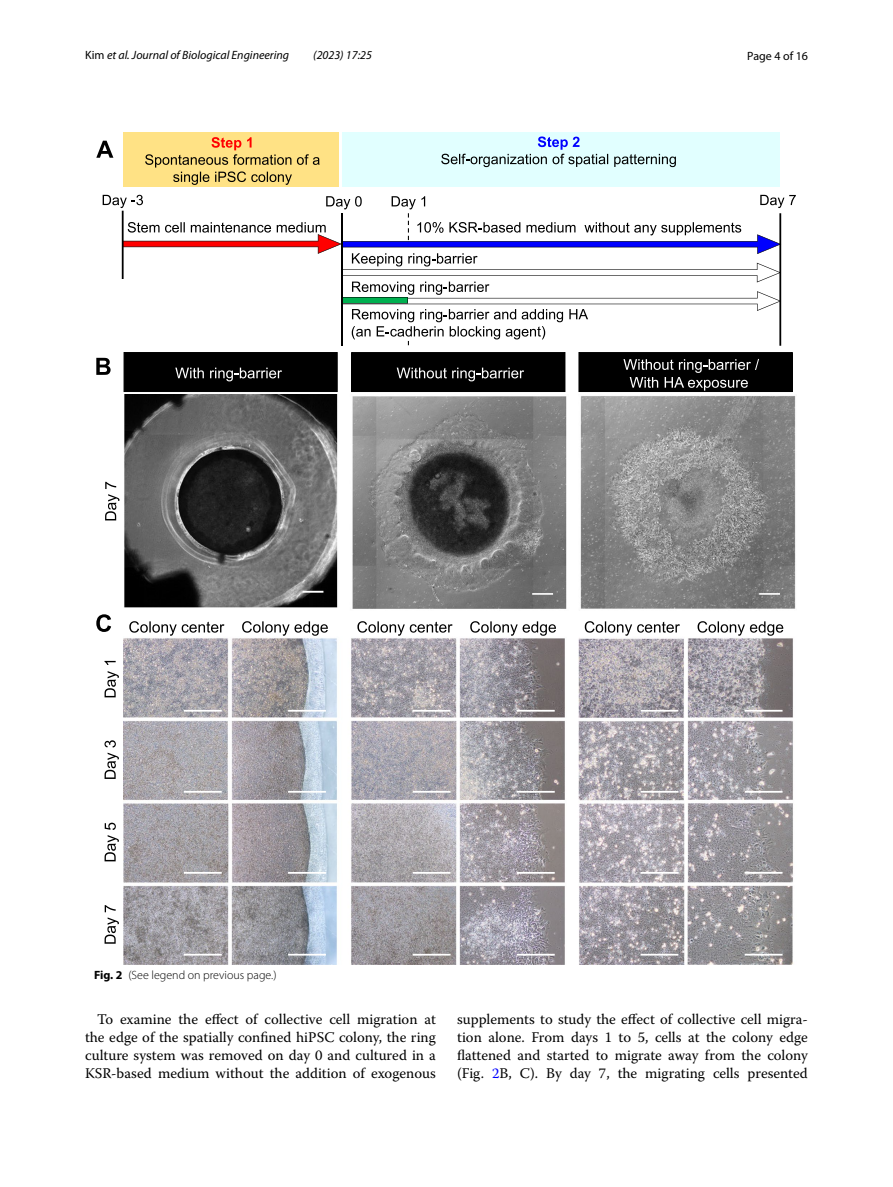
<style>
.page{position:relative;width:893px;height:1187px;background:#fff}
.page>*{position:absolute;margin:0;border:0;box-sizing:border-box;transform-origin:0 0}
.t1{font:14.7px/18px "Warnock Pro";color:#000;text-align:justify}
.t2{font:italic 12px "Myriad Pro";color:#000}
.t3{font:300 12px "Myriad Pro";color:#000}
.t4{font:12px "Myriad Pro";color:#000}
.s1{font-style:normal}
.s2{font-weight:700}
.s3{color:#00f}
</style>
<div class="page">
<img style="left:123px;top:395px;width:673px;height:569px">
<hr style="left:303px;top:590px;width:20px;height:2px;background:#fff">
<svg style="left:532px;top:593px;width:21px;height:1px"></svg>
<svg style="left:759px;top:593px;width:21px;height:1px"></svg>
<svg style="left:105px;top:482px;width:14px;height:38px"></svg>
<svg style="left:129px;top:621px;width:95px;height:14px"></svg>
<svg style="left:242px;top:621px;width:86px;height:14px"></svg>
<svg style="left:105px;top:661px;width:14px;height:36px"></svg>
<svg style="left:105px;top:740px;width:14px;height:38px"></svg>
<svg style="left:105px;top:822px;width:14px;height:39px"></svg>
<svg style="left:105px;top:905px;width:14px;height:38px"></svg>
<hr style="left:184px;top:709px;width:38px;height:2px;background:#fff">
<hr style="left:184px;top:790px;width:38px;height:2px;background:#fff">
<hr style="left:184px;top:871px;width:38px;height:2px;background:#fff">
<hr style="left:184px;top:953px;width:38px;height:2px;background:#fff">
<hr style="left:288px;top:709px;width:38px;height:2px;background:#fff">
<hr style="left:288px;top:790px;width:38px;height:2px;background:#fff">
<hr style="left:288px;top:871px;width:38px;height:2px;background:#fff">
<hr style="left:288px;top:953px;width:38px;height:2px;background:#fff">
<hr style="left:413px;top:709px;width:38px;height:2px;background:#fff">
<hr style="left:413px;top:790px;width:38px;height:2px;background:#fff">
<hr style="left:413px;top:871px;width:38px;height:2px;background:#fff">
<hr style="left:413px;top:953px;width:38px;height:2px;background:#fff">
<hr style="left:517px;top:709px;width:38px;height:2px;background:#fff">
<hr style="left:517px;top:790px;width:38px;height:2px;background:#fff">
<hr style="left:517px;top:871px;width:38px;height:2px;background:#fff">
<hr style="left:517px;top:953px;width:38px;height:2px;background:#fff">
<hr style="left:640px;top:709px;width:38px;height:2px;background:#fff">
<hr style="left:640px;top:790px;width:38px;height:2px;background:#fff">
<hr style="left:640px;top:871px;width:38px;height:2px;background:#fff">
<hr style="left:640px;top:953px;width:38px;height:2px;background:#fff">
<hr style="left:745px;top:709px;width:37px;height:2px;background:#fff">
<hr style="left:745px;top:790px;width:37px;height:2px;background:#fff">
<hr style="left:745px;top:871px;width:37px;height:2px;background:#fff">
<hr style="left:745px;top:953px;width:37px;height:2px;background:#fff">
<div style="left:124px;top:352px;width:214px;height:40px;background:#000"></div>
<div style="left:352px;top:352px;width:213px;height:39px;background:#000"></div>
<div style="left:351px;top:352px;width:214px;height:40px;border:1px solid #000"></div>
<svg style="left:175px;top:367px;width:29px;height:11px"></svg>
<svg style="left:210px;top:367px;width:72px;height:14px"></svg>
<svg style="left:397px;top:367px;width:127px;height:14px"></svg>
<div style="left:579px;top:352px;width:213px;height:39px;background:#000"></div>
<div style="left:578px;top:352px;width:215px;height:40px;border:1px solid #000"></div>
<svg style="left:623px;top:359px;width:136px;height:31px"></svg>
<svg style="left:96px;top:358px;width:15px;height:17px"></svg>
<svg style="left:96px;top:614px;width:15px;height:18px"></svg>
<div style="left:342px;top:133px;width:437px;height:54px;background:#e1ffff"></div>
<div style="left:124px;top:133px;width:215px;height:54px;background:#ffe285"></div>
<svg style="left:96px;top:141px;width:17px;height:17px"></svg>
<svg style="left:145px;top:137px;width:175px;height:48px"></svg>
<hr style="left:779px;top:213px;width:2px;height:133px;background:#000">
<hr style="left:341px;top:213px;width:2px;height:133px;background:#000">
<svg style="left:441px;top:136px;width:235px;height:31px"></svg>
<svg style="left:103px;top:195px;width:693px;height:150px"></svg>
<svg style="left:357px;top:621px;width:96px;height:14px"></svg>
<svg style="left:470px;top:621px;width:86px;height:14px"></svg>
<svg style="left:585px;top:621px;width:95px;height:14px"></svg>
<svg style="left:698px;top:621px;width:85px;height:14px"></svg>
<p class="t2" style="left:85px;top:48px;width:206px"><span class="s1">Kim</span> et al. Journal of Biological Engineering</p>
<p class="t2" style="left:313px;top:48px;width:60px">(2023) 17:25</p>
<p class="t4" style="left:747px;top:48px;width:62px">Page 4 of 16</p>
<p class="t3" style="left:94px;top:968px;width:184px"><span class="s2">Fig. 2</span> (See legend on previous page.)</p>
<p class="t1" style="left:85px;top:1010px;width:352px;text-indent:12px">To examine the effect of collective cell migration at the edge of the spatially confined hiPSC colony, the ring culture system was removed on day 0 and cultured in a KSR-based medium without the addition of exogenous</p>
<p class="t1" style="left:457px;top:1010px;width:352px">supplements to study the effect of collective cell migra&shy;tion alone. From days 1 to 5, cells at the colony edge flattened and started to migrate away from the colony (Fig. <span class="s3">2</span>B, C). By day 7, the migrating cells presented</p>
</div>
